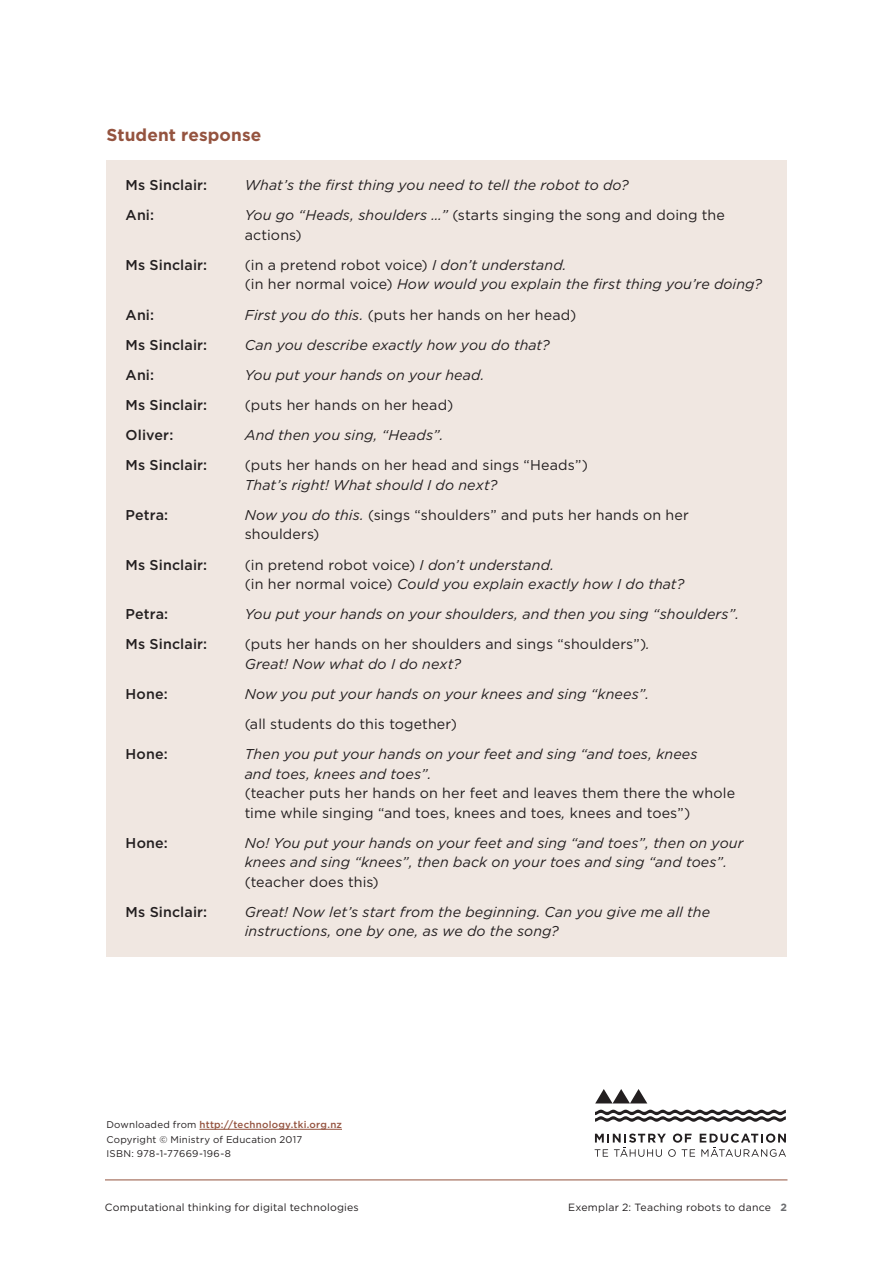
<style>
.page{position:relative;width:893px;height:1263px;background:#fff}
.page>*{position:absolute;margin:0;border:0;box-sizing:border-box;transform-origin:0 0}
.t1{font:700 17.25px "Gotham";letter-spacing:.005em;color:#94533f}
.t2{font:italic 14.25px/19.5px "Gotham";letter-spacing:.005em;color:#231f20}
.t3{font:14.25px/19.5px "Gotham";letter-spacing:.01em;color:#231f20}
.t4{font:500 14.25px "Gotham";letter-spacing:.01em;color:#231f20}
.t5{font:10.5px "Gotham";letter-spacing:.02em;color:#231f20}
.t6{font:9.75px/14.2px "Gotham";letter-spacing:.025em;color:#231f20}
.s1{font-style:italic}
.s2{font-style:normal}
.s3{font-weight:500;color:#94533f}
.s4{font-weight:700;color:#6c6d70}
</style>
<div class="page">
<hr style="left:199px;top:1129px;width:143px;height:1px;background:#94533f">
<hr style="left:105px;top:1179px;width:682px;height:1px;background:#94533f">
<svg style="left:595px;top:1133px;width:191px;height:24px"></svg>
<svg style="left:595px;top:1089px;width:52px;height:14px"></svg>
<svg style="left:595px;top:1110px;width:191px;height:12px"></svg>
<div style="left:106px;top:160px;width:681px;height:797px;background:#f0e7e1"></div>
<p class="t1" style="left:106px;top:124px;width:156px">Student response</p>
<p class="t4" style="left:126px;top:176px;width:83px">Ms Sinclair:</p>
<p class="t2" style="left:245px;top:175px;width:386px">What’s the first thing you need to tell the robot to do?</p>
<p class="t4" style="left:126px;top:206px;width:30px">Ani:</p>
<p class="t3" style="left:245px;top:205px;width:482px"><span class="s1">You go “Heads, shoulders …”</span> (starts singing the song and doing the actions)</p>
<p class="t4" style="left:126px;top:256px;width:83px">Ms Sinclair:</p>
<p class="t2" style="left:245px;top:255px;width:519px"><span class="s2">(in a pretend robot voice)</span> I don’t understand.<br><span class="s2">(in her normal voice)</span> How would you explain the first thing you’re doing?</p>
<p class="t4" style="left:126px;top:305px;width:30px">Ani:</p>
<p class="t3" style="left:245px;top:304px;width:333px"><span class="s1">First you do this.</span> (puts her hands on her head)</p>
<p class="t4" style="left:126px;top:335px;width:83px">Ms Sinclair:</p>
<p class="t2" style="left:245px;top:335px;width:307px">Can you describe exactly how you do that?</p>
<p class="t4" style="left:126px;top:365px;width:30px">Ani:</p>
<p class="t2" style="left:245px;top:365px;width:241px">You put your hands on your head.</p>
<p class="t4" style="left:126px;top:396px;width:83px">Ms Sinclair:</p>
<p class="t3" style="left:245px;top:395px;width:210px">(puts her hands on her head)</p>
<p class="t4" style="left:126px;top:426px;width:49px">Oliver:</p>
<p class="t2" style="left:245px;top:425px;width:200px">And then you sing, “Heads”.</p>
<p class="t4" style="left:126px;top:456px;width:83px">Ms Sinclair:</p>
<p class="t3" style="left:245px;top:455px;width:345px">(puts her hands on her head and sings “Heads”)</p>
<p class="t2" style="left:245px;top:475px;width:254px">That’s right! What should I do next?</p>
<p class="t4" style="left:126px;top:505px;width:44px">Petra:</p>
<p class="t3" style="left:245px;top:505px;width:446px"><span class="s1">Now you do this.</span> (sings “shoulders” and puts her hands on her shoulders)</p>
<p class="t4" style="left:126px;top:555px;width:83px">Ms Sinclair:</p>
<p class="t2" style="left:245px;top:554px;width:441px"><span class="s2">(in pretend robot voice)</span> I don’t understand.<br><span class="s2">(in her normal voice)</span> Could you explain exactly how I do that?</p>
<p class="t4" style="left:126px;top:605px;width:44px">Petra:</p>
<p class="t2" style="left:245px;top:604px;width:496px">You put your hands on your shoulders, and then you sing “shoulders”.</p>
<p class="t4" style="left:126px;top:635px;width:83px">Ms Sinclair:</p>
<p class="t3" style="left:245px;top:634px;width:407px">(puts her hands on her shoulders and sings “shoulders”)<span class="s1">.<br>Great! Now what do I do next?</span></p>
<p class="t4" style="left:126px;top:684px;width:44px">Hone:</p>
<p class="t2" style="left:245px;top:684px;width:406px">Now you put your hands on your knees and sing “knees”.</p>
<p class="t3" style="left:245px;top:714px;width:214px">(all students do this together)</p>
<p class="t4" style="left:126px;top:745px;width:44px">Hone:</p>
<p class="t2" style="left:245px;top:744px;width:454px">Then you put your hands on your feet and sing “and toes, knees and toes, knees and toes”.</p>
<p class="t3" style="left:245px;top:783px;width:492px">(teacher puts her hands on her feet and leaves them there the whole time while singing “and toes, knees and toes<span class="s1">,</span> knees and toes”)</p>
<p class="t4" style="left:126px;top:833px;width:44px">Hone:</p>
<p class="t2" style="left:245px;top:833px;width:500px">No! You put your hands on your feet and sing “and toes”, then on your knees and sing “knees”, then back on your toes and sing “and toes”.</p>
<p class="t3" style="left:245px;top:872px;width:136px">(teacher does this)</p>
<p class="t4" style="left:126px;top:902px;width:83px">Ms Sinclair:</p>
<p class="t2" style="left:245px;top:902px;width:467px">Great! Now let’s start from the beginning. Can you give me all the instructions, one by one, as we do the song?</p>
<p class="t6" style="left:106px;top:1117px;width:237px">Downloaded from <span class="s3">http://technology.tki.org.nz<br></span>Copyright © Ministry of Education 2017<br>ISBN: 978-1-77669-196-8</p>
<p class="t5" style="left:105px;top:1201px;width:255px">Computational thinking for digital technologies</p>
<p class="t5" style="left:568px;top:1201px;width:221px">Exemplar 2: Teaching robots to dance <span class="s4">2</span></p>
</div>
